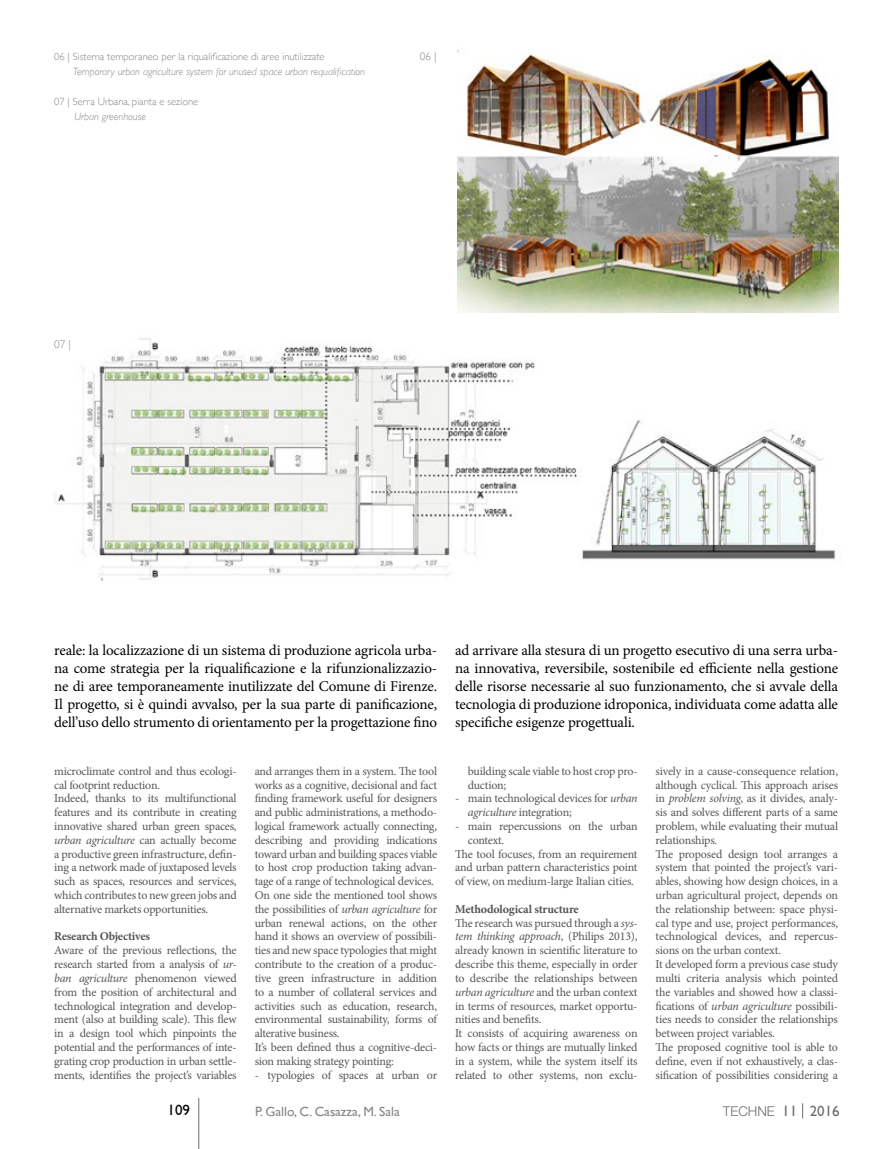
<style>
.page{position:relative;width:893px;height:1149px;background:#fff}
.page>*{position:absolute;margin:0;border:0;box-sizing:border-box;transform-origin:0 0}
.t1{font:15px/18px "Minion Pro";letter-spacing:-.01em;color:#000;text-align:justify}
.t2{font:15px "Gill Sans";color:#000}
.t3{font:13.5px "Gill Sans";color:#878786}
.t4{font:300 13.5px "Helvetica Neue";color:#6e6e6e}
.t5{font:12px/13.8px "Minion Pro";letter-spacing:-.02em;color:#565655}
.t6{font:700 12px "Minion Pro";letter-spacing:-.02em;color:#565655}
.t7{font:300 11.25px "Gill Sans";color:#878786}
.t8{font:300 10.5px "Gill Sans";color:#878786}
.t9{font:italic 300 10.5px "Gill Sans";color:#878786}
.s1{font-style:italic}
.s2{font-weight:700}
.s3{font-family:"Gill Sans";font-weight:400;font-size:15px}
</style>
<div class="page">
<svg style="left:802px;top:1103px;width:1px;height:15px"></svg>
<hr style="left:198px;top:1097px;width:1px;height:51px;background:#6e6e6e">
<img style="left:457px;top:49px;width:381px;height:264px">
<img style="left:54px;top:338px;width:782px;height:242px">
<p class="t8" style="left:54px;top:49px;width:272px">06 | Sistema temporaneo per la riqualificazione di aree inutilizzate</p>
<p class="t9" style="left:73px;top:66px;width:293px">Temporary urban agriculture system for unused space urban requalification</p>
<p class="t8" style="left:54px;top:93px;width:145px">07 | Serra Urbana, pianta e sezione</p>
<p class="t9" style="left:75px;top:110px;width:73px">Urban greenhouse</p>
<p class="t7" style="left:420px;top:47px;width:18px">06 |</p>
<p class="t7" style="left:54px;top:335px;width:18px">07 |</p>
<p class="t1" style="left:54px;top:640px;width:384px">reale: la localizzazione di un sistema di produzione agricola urba&shy;na come strategia per la riqualificazione e la rifunzionalizzazio&shy;ne di aree temporaneamente inutilizzate del Comune di Firenze.<br>Il progetto, si è quindi avvalso, per la sua parte di panificazione, dell’uso dello strumento di orientamento per la progettazione fino</p>
<p class="t1" style="left:455px;top:640px;width:384px">ad arrivare alla stesura di un progetto esecutivo di una serra urba&shy;na innovativa, reversibile, sostenibile ed efficiente nella gestione delle risorse necessarie al suo funzionamento, che si avvale della tecnologia di produzione idroponica, individuata come adatta alle specifiche esigenze progettuali.</p>
<p class="t5" style="left:54px;top:763px;width:184px">microclimate control and thus ecologi&shy;cal footprint reduction.<br>Indeed, thanks to its multifunctional features and its contribute in creating innovative shared urban green spaces, <span class="s1">urban agriculture</span> can actually become a productive green infrastructure, defin&shy;ing a network made of juxtaposed levels such as spaces, resources and services, which contributes to new green jobs and alternative markets opportunities.</p>
<p class="t6" style="left:54px;top:927px;width:97px">Research Objectives</p>
<p class="t5" style="left:54px;top:943px;width:184px;text-align:justify">Aware of the previous reflections, the research started from a analysis of <span class="s1">ur&shy;ban agriculture</span> phenomenon viewed from the position of architectural and technological integration and develop&shy;ment (also at building scale). This flew in a design tool which pinpoints the potential and the performances of inte&shy;grating crop production in urban settle&shy;ments, identifies the project’s variables</p>
<p class="t5" style="left:255px;top:763px;width:184px">and arranges them in a system. The tool works as a cognitive, decisional and fact finding framework useful for designers and public administrations, a methodo&shy;logical framework actually connecting, describing and providing indications toward urban and building spaces viable to host crop production taking advan&shy;tage of a range of technological devices.<br>On one side the mentioned tool shows the possibilities of <span class="s1">urban agriculture</span> for urban renewal actions, on the other hand it shows an overview of possibili&shy;ties and new space typologies that might contribute to the creation of a produc&shy;tive green infrastructure in addition to a number of collateral services and activities such as education, research, environmental sustainability, forms of alterative business.<br>It’s been defined thus a cognitive-deci&shy;sion making strategy pointing:</p>
<p class="t5" style="left:255px;top:1067px;width:184px">- typologies of spaces at urban or</p>
<p class="t5" style="left:468px;top:763px;width:171px">building scale viable to host crop pro&shy;duction;</p>
<p class="t5" style="left:468px;top:791px;width:171px;text-indent:-13px">- main technological devices for <span class="s1">urban agriculture</span> integration;</p>
<p class="t5" style="left:455px;top:819px;width:184px">- main repercussions on the urban</p>
<p class="t5" style="left:468px;top:832px;width:38px">context.</p>
<p class="t5" style="left:455px;top:846px;width:184px">The tool focuses, from an requirement</p>
<p class="t5" style="left:455px;top:860px;width:184px">and urban pattern characteristics point</p>
<p class="t5" style="left:455px;top:874px;width:180px">of view, on medium-large Italian cities.</p>
<p class="t5" style="left:455px;top:901px;width:184px"><span class="s2">Methodological structure<br></span>The research was pursued through a <span class="s1">sys&shy;tem thinking approach</span>, (Philips 2013), already known in scientific literature to describe this theme, especially in order to describe the relationships between <span class="s1">urban agriculture</span> and the urban context in terms of resources, market opportu&shy;nities and benefits.<br>It consists of acquiring awareness on how facts or things are mutually linked in a system, while the system itself its related to other systems, non exclu-</p>
<p class="t5" style="left:656px;top:763px;width:184px">sively in a cause-consequence relation, although cyclical. This approach arises in <span class="s1">problem solving</span>, as it divides, analy&shy;sis and solves different parts of a same problem, while evaluating their mutual relationships.<br>The proposed design tool arranges a system that pointed the project’s vari&shy;ables, showing how design choices, in a urban agricultural project, depends on the relationship between: space physi&shy;cal type and use, project performances, technological devices, and repercus&shy;sions on the urban context.<br>It developed form a previous case study multi criteria analysis which pointed the variables and showed how a classi&shy;fications of <span class="s1">urban agriculture</span> possibili&shy;ties needs to consider the relationships between project variables.<br>The proposed cognitive tool is able to define, even if not exhaustively, a clas&shy;sification of possibilities considering a</p>
<p class="t2" style="left:168px;top:1100px;width:24px">109</p>
<p class="t3" style="left:255px;top:1102px;width:146px">P. Gallo, C. Casazza, M. Sala</p>
<p class="t4" style="left:723px;top:1102px;width:118px">TECHNE <span class="s3">11 2016</span></p>
</div>
